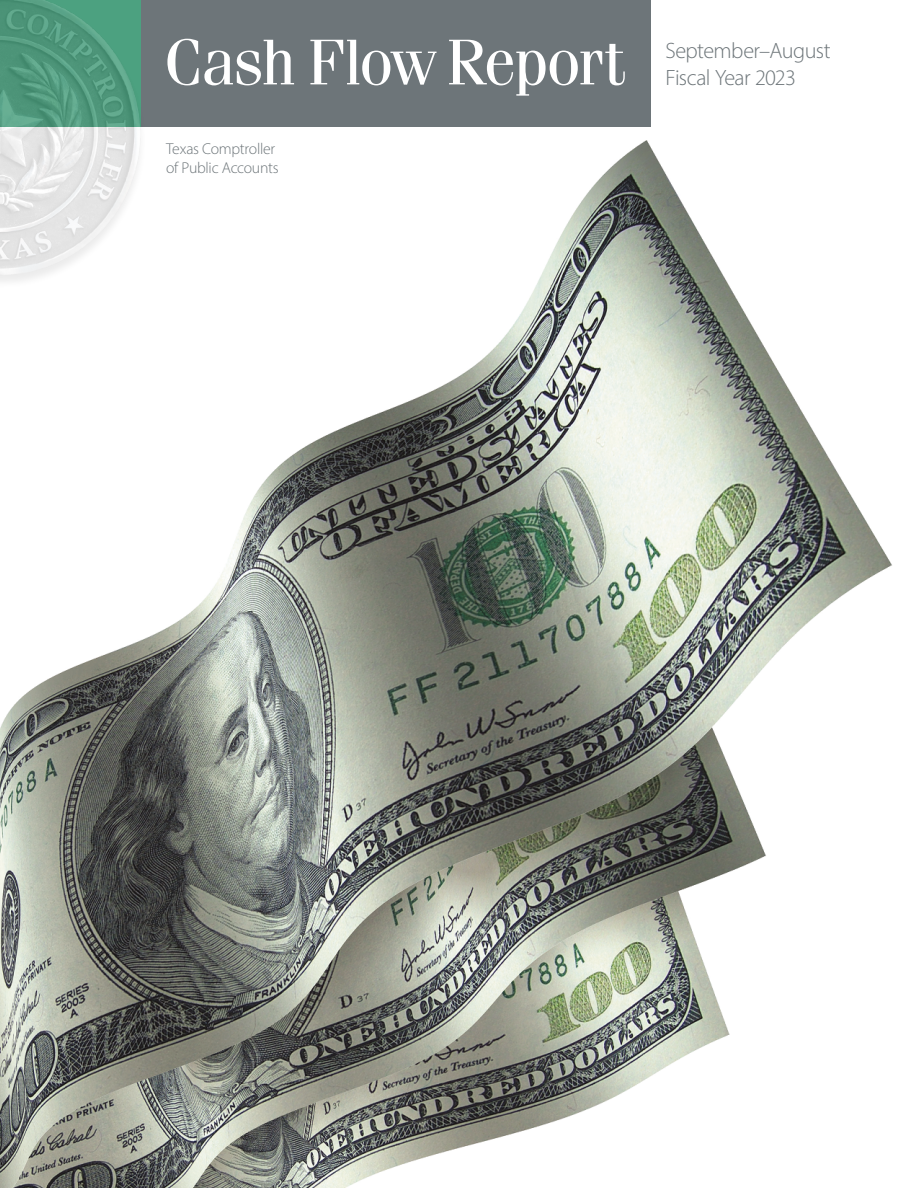
<style>
.page{position:relative;width:918px;height:1188px;background:#fff}
.page>*{position:absolute;margin:0;border:0;box-sizing:border-box;transform-origin:0 0}
.H1__Cover_Title{font:64.5px "Fenice Pro ITC";letter-spacing:-.03em;color:#fff}
.H2__Cover_Subtitle{font:300 22.2px/26.7px "Myriad Pro";letter-spacing:-.025em;color:#6d7579}
.t1{font:300 15.75px/18.9px "Myriad Pro";letter-spacing:-.02em;color:#6d7579}
</style>
<div class="page">
<img style="left:0;top:126px;width:892px;height:1062px">
<div style="left:141px;top:0;width:510px;height:126px;background:#6d7579"></div>
<img style="left:0;top:0;width:145px;height:289px">
<h1 class="H1__Cover_Title" style="left:164px;top:23px;width:463px">Cash Flow Report</h1>
<h2 class="H2__Cover_Subtitle" style="left:665px;top:37px;width:167px">September–August<br>Fiscal Year 2023</h2>
<p class="t1" style="left:166px;top:139px;width:114px">Texas Comptroller of Public Accounts</p>
</div>
